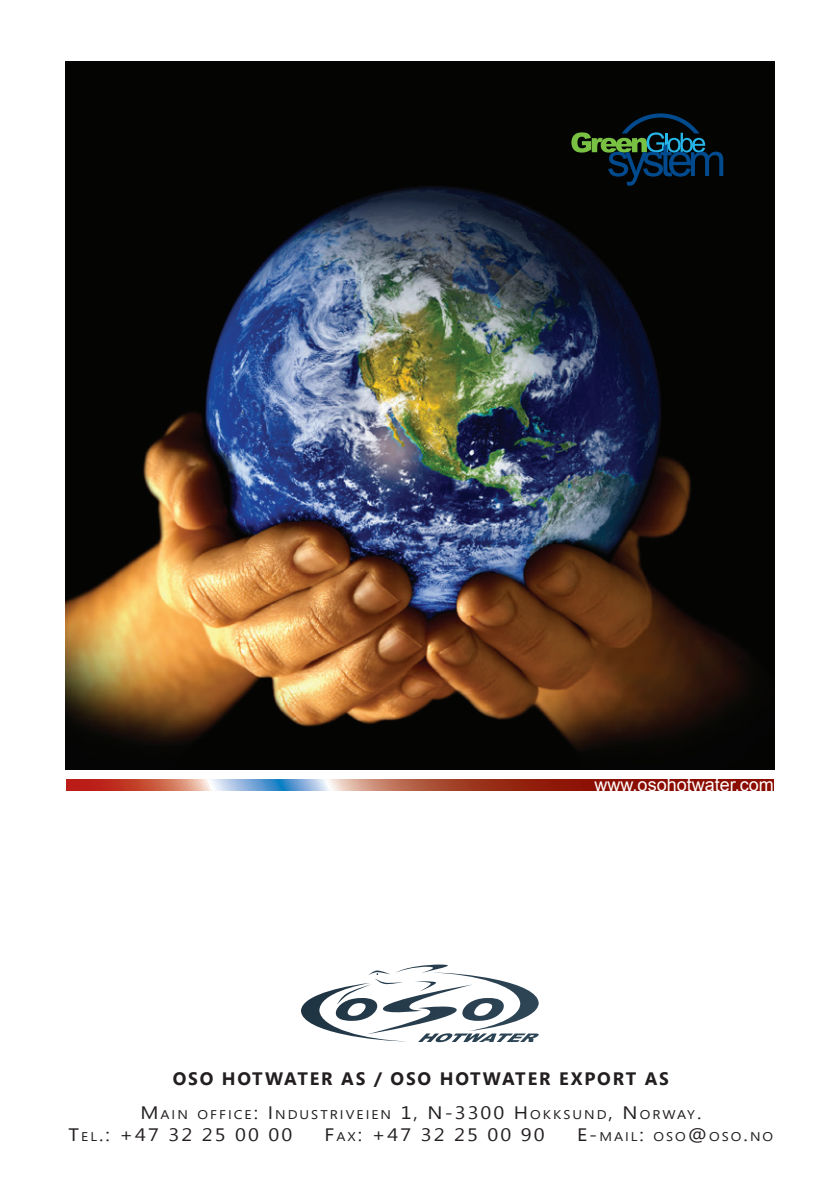
<style>
.page{position:relative;width:840px;height:1191px;background:#fff}
.page>*{position:absolute;margin:0;border:0;box-sizing:border-box;transform-origin:0 0}
.t1{font:700 18px "Segoe UI";letter-spacing:.1em;color:#231f20}
.t2{font:18px "Segoe UI";letter-spacing:.1em;color:#231f20;scale:1.12 1}
.t3{font:18px "Arial";color:#fff}
.t4{font:12.6px "Segoe UI";letter-spacing:.145em;color:#231f20;scale:1.12 1}
.s1{font-size:18px}
.s2{font-size:12.6px}
</style>
<div class="page">
<img style="left:65px;top:62px;width:708px;height:707px">
<svg style="left:571px;top:113px;width:151px;height:73px;background:#0d2527"></svg>
<svg style="left:66px;top:779px;width:707px;height:11px;background:#a4524b"></svg>
<svg style="left:301px;top:964px;width:237px;height:78px"></svg>
<h1 class="t3" style="left:594px;top:774px;width:181px">www.osohotwater.com</h1>
<h1 class="t1" style="left:173px;top:1066px;width:497px">OSO HOTWATER AS / OSO HOTWATER EXPORT AS</h1>
<p class="t4" style="left:140px;top:1105px;width:502px"><span class="s1">M</span>AIN OFFICE<span class="s1">: I</span>NDUSTRIVEIEN <span class="s1">1, N-3300 H</span>OKKSUND<span class="s1">, N</span>ORWAY<span class="s1">.</span></p>
<h1 class="t2" style="left:69px;top:1121px;width:201px">T<span class="s2">EL</span>.: +47 32 25 00 00</h1>
<h1 class="t2" style="left:324px;top:1121px;width:198px">F<span class="s2">AX</span>: +47 32 25 00 90</h1>
<p class="t4" style="left:576px;top:1127px;width:176px"><span class="s1">E-</span>MAIL<span class="s1">:</span> OSO<span class="s1">@</span>OSO<span class="s1">.</span>NO</p>
</div>
